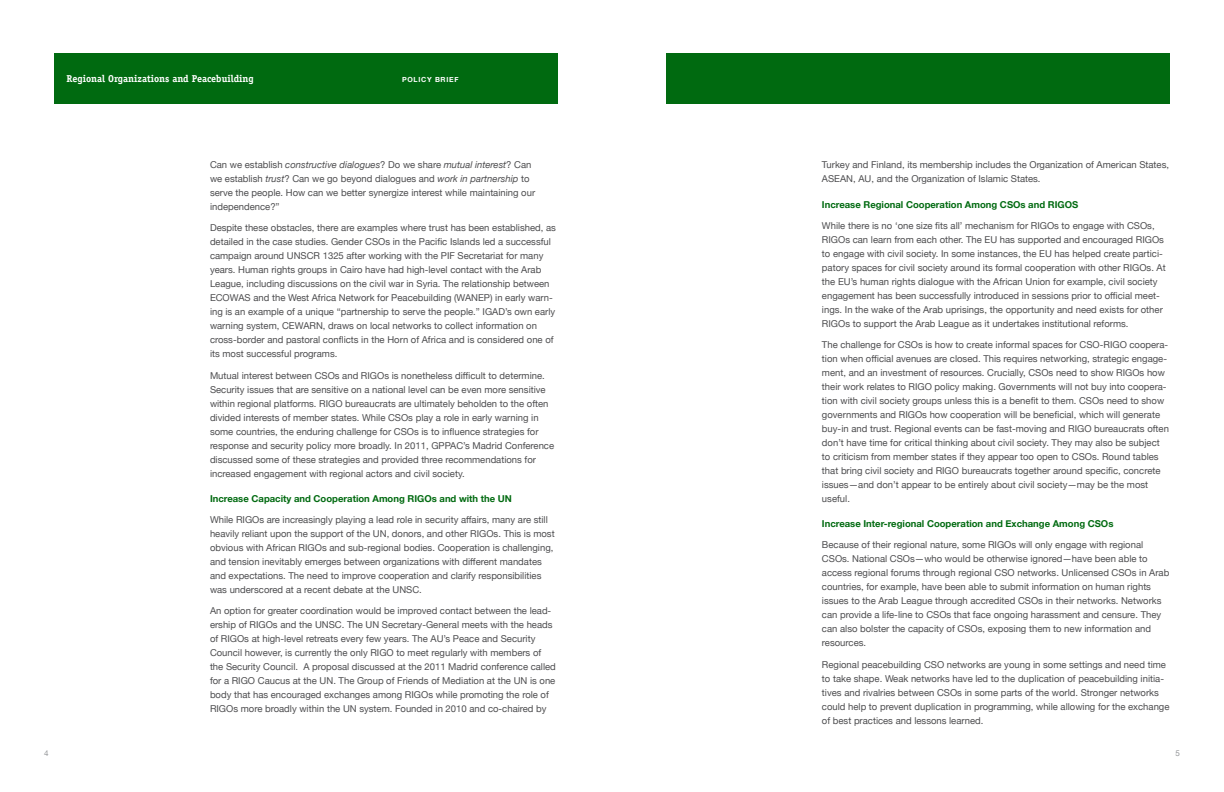
<style>
.page{position:relative;width:1224px;height:792px;background:#fff}
.page>*{position:absolute;margin:0;border:0;box-sizing:border-box;transform-origin:0 0}
.t1{font:700 10px "Officina Serif";color:#fff}
.t2{font:9.5px/14px "Helvetica Neue";color:#4d4d4f}
.t3{font:700 9.5px "Helvetica Neue";color:#006a10}
.t4{font:8px "Helvetica Neue";color:#939598}
.t5{font:700 7px "Helvetica Neue";letter-spacing:.1em;color:#fff}
.s1{font-style:italic}
</style>
<div class="page">
<div style="left:54px;top:53px;width:504px;height:51px;background:#006a10"></div>
<div style="left:666px;top:53px;width:504px;height:51px;background:#006a10"></div>
<p class="t1" style="left:66px;top:73px;width:189px">Regional Organizations and Peacebuilding</p>
<p class="t5" style="left:402px;top:73px;width:58px">POLICY BRIEF</p>
<p class="t2" style="left:210px;top:157px;width:327px">Can we establish <span class="s1">constructive dialogues</span>? Do we share <span class="s1">mutual interest</span>? Can we establish <span class="s1">trust</span>? Can we go beyond dialogues and <span class="s1">work in partnership</span> to serve the people. How can we better synergize interest while maintaining our independence?”</p>
<p class="t2" style="left:210px;top:220px;width:347px">Despite these obstacles, there are examples where trust has been established, as detailed in the case studies. Gender CSOs in the Pacific Islands led a successful campaign around UNSCR 1325 after working with the PIF Secretariat for many years. Human rights groups in Cairo have had high-level contact with the Arab League, including discussions on the civil war in Syria. The relationship between ECOWAS and the West Africa Network for Peacebuilding (WANEP) in early warn&shy;ing is an example of a unique “partnership to serve the people.” IGAD’s own early warning system, CEWARN, draws on local networks to collect information on cross-border and pastoral conflicts in the Horn of Africa and is considered one of its most successful programs.</p>
<p class="t2" style="left:210px;top:368px;width:346px">Mutual interest between CSOs and RIGOs is nonetheless difficult to determine.<br>Security issues that are sensitive on a national level can be even more sensitive within regional platforms. RIGO bureaucrats are ultimately beholden to the often divided interests of member states. While CSOs play a role in early warning in some countries, the enduring challenge for CSOs is to influence strategies for response and security policy more broadly. In 2011, GPPAC’s Madrid Conference discussed some of these strategies and provided three recommendations for increased engagement with regional actors and civil society.</p>
<p class="t3" style="left:210px;top:490px;width:304px">Increase Capacity and Cooperation Among RIGOs and with the UN</p>
<p class="t2" style="left:210px;top:512px;width:346px">While RIGOs are increasingly playing a lead role in security affairs, many are still heavily reliant upon the support of the UN, donors, and other RIGOs. This is most obvious with African RIGOs and sub-regional bodies. Cooperation is challenging, and tension inevitably emerges between organizations with different mandates and expectations. The need to improve cooperation and clarify responsibilities was underscored at a recent debate at the UNSC.</p>
<p class="t2" style="left:210px;top:603px;width:347px">An option for greater coordination would be improved contact between the lead&shy;ership of RIGOs and the UNSC. The UN Secretary-General meets with the heads of RIGOs at high-level retreats every few years. The AU’s Peace and Security Council however, is currently the only RIGO to meet regularly with members of the Security Council. A proposal discussed at the 2011 Madrid conference called for a RIGO Caucus at the UN. The Group of Friends of Mediation at the UN is one body that has encouraged exchanges among RIGOs while promoting the role of RIGOs more broadly within the UN system. Founded in 2010 and co-chaired by</p>
<p class="t2" style="left:822px;top:157px;width:349px">Turkey and Finland, its membership includes the Organization of American States,<br>ASEAN, AU, and the Organization of Islamic States.</p>
<p class="t3" style="left:822px;top:196px;width:258px">Increase Regional Cooperation Among CSOs and RIGOS</p>
<p class="t2" style="left:822px;top:218px;width:345px">While there is no ‘one size fits all’ mechanism for RIGOs to engage with CSOs, RIGOs can learn from each other. The EU has supported and encouraged RIGOs to engage with civil society. In some instances, the EU has helped create partici&shy;patory spaces for civil society around its formal cooperation with other RIGOs. At the EU’s human rights dialogue with the African Union for example, civil society engagement has been successfully introduced in sessions prior to official meet&shy;ings. In the wake of the Arab uprisings, the opportunity and need exists for other RIGOs to support the Arab League as it undertakes institutional reforms.</p>
<p class="t2" style="left:822px;top:337px;width:349px">The challenge for CSOs is how to create informal spaces for CSO-RIGO coopera&shy;tion when official avenues are closed. This requires networking, strategic engage&shy;ment, and an investment of resources. Crucially, CSOs need to show RIGOs how their work relates to RIGO policy making. Governments will not buy into coopera&shy;tion with civil society groups unless this is a benefit to them. CSOs need to show governments and RIGOs how cooperation will be beneficial, which will generate buy-in and trust. Regional events can be fast-moving and RIGO bureaucrats often don’t have time for critical thinking about civil society. They may also be subject to criticism from member states if they appear too open to CSOs. Round tables that bring civil society and RIGO bureaucrats together around specific, concrete issues—and don’t appear to be entirely about civil society—may be the most useful.</p>
<p class="t3" style="left:822px;top:515px;width:293px">Increase Inter-regional Cooperation and Exchange Among CSOs</p>
<p class="t2" style="left:822px;top:537px;width:349px">Because of their regional nature, some RIGOs will only engage with regional CSOs. National CSOs—who would be otherwise ignored—have been able to access regional forums through regional CSO networks. Unlicensed CSOs in Arab countries, for example, have been able to submit information on human rights issues to the Arab League through accredited CSOs in their networks. Networks can provide a life-line to CSOs that face ongoing harassment and censure. They can also bolster the capacity of CSOs, exposing them to new information and resources.</p>
<p class="t2" style="left:822px;top:657px;width:349px">Regional peacebuilding CSO networks are young in some settings and need time to take shape. Weak networks have led to the duplication of peacebuilding initia&shy;tives and rivalries between CSOs in some parts of the world. Stronger networks could help to prevent duplication in programming, while allowing for the exchange of best practices and lessons learned.</p>
<p class="t4" style="left:44px;top:746px;width:6px">4</p>
<p class="t4" style="left:1176px;top:746px;width:6px">5</p>
</div>
